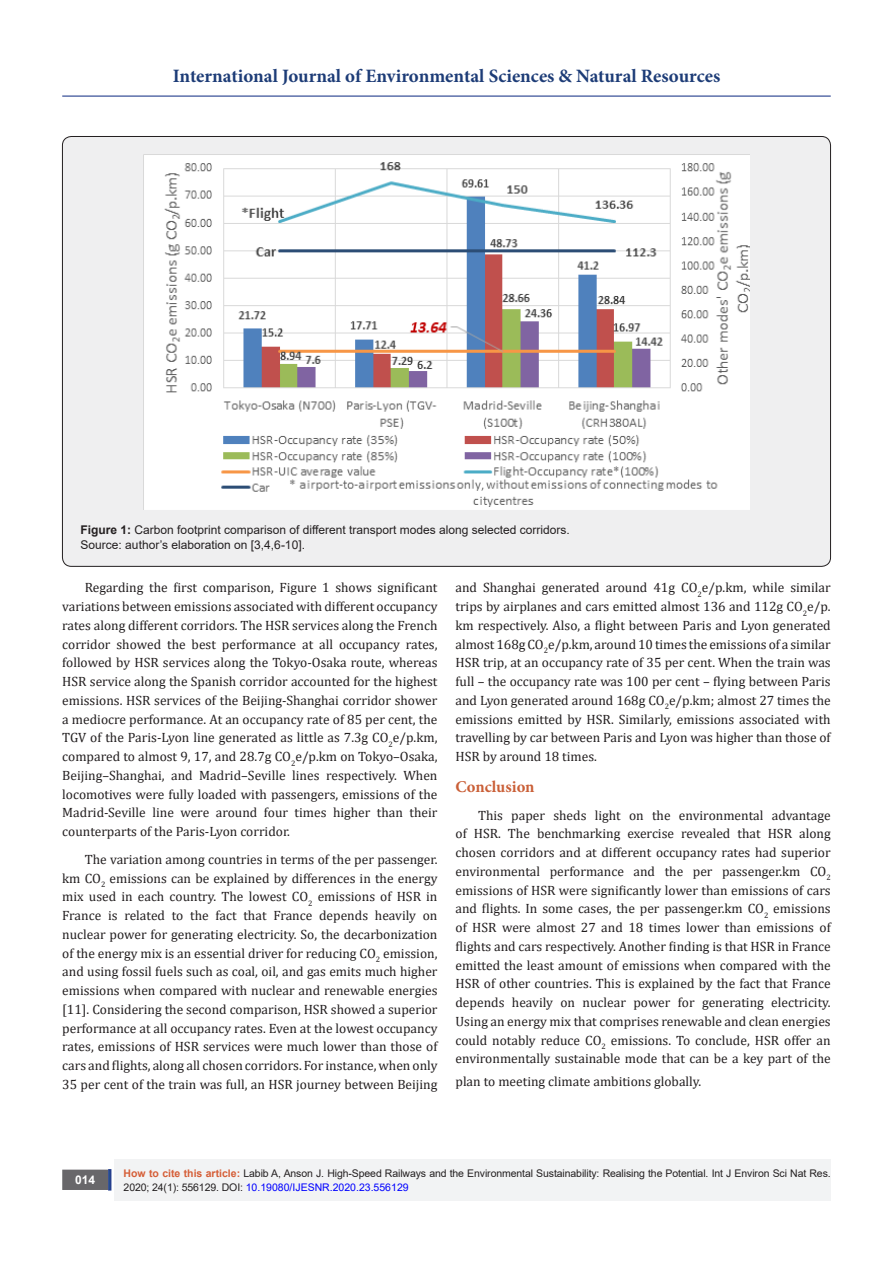
<style>
.page{position:relative;width:893px;height:1263px;background:#fff}
.page>*{position:absolute;margin:0;border:0;box-sizing:border-box;transform-origin:0 0}
.t1{font:700 18.9px "Minion Pro";color:#1d3c77}
.t2{font:700 16.5px "Minion Pro";color:#ca5f37}
.t3{font:13.5px/18.8px "Cambria";color:#231f20;text-align:justify}
.t4{font:12px/14.4px "Arial";color:#231f20}
.t5{font:700 12px "Arial";color:#fff}
.t6{font:10.5px/13.5px "Arial";letter-spacing:-.01em;color:#231f20}
.s1{font-weight:700}
.s2{font-weight:700;color:#d55e37}
.s3{color:#00f}
</style>
<div class="page">
<div style="left:115px;top:1160px;width:716px;height:41px;background:#f2f3f4"></div>
<div style="left:63px;top:1170px;width:44px;height:19px;background:#68676a"></div>
<div style="left:62px;top:1169px;width:46px;height:21px;border:2px solid #68676a"></div>
<div style="left:108px;top:1169px;width:3px;height:21px;background:#1c6d90;border:2px solid #253f8e"></div>
<hr style="left:62px;top:96px;width:769px;height:1px;background:#253f8e">
<div style="left:62px;top:136px;width:768px;height:430px;background:#efeff0;border-radius:9px"></div>
<img style="left:144px;top:155px;width:606px;height:354px">
<h1 class="t1" style="left:173px;top:63px;width:549px">International Journal of Environmental Sciences &amp; Natural Resources</h1>
<p class="t4" style="left:81px;top:523px;width:491px"><span class="s1">Figure 1:</span> Carbon footprint comparison of different transport modes along selected corridors.<br>Source: author’s elaboration on [3,4,6-10].</p>
<p class="t3" style="left:62px;top:578px;width:377px;text-indent:22px">Regarding the first comparison, Figure 1 shows significant variations between emissions associated with different occupancy rates along different corridors. The HSR services along the French corridor showed the best performance at all occupancy rates, followed by HSR services along the Tokyo-Osaka route, whereas HSR service along the Spanish corridor accounted for the highest emissions. HSR services of the Beijing-Shanghai corridor shower a mediocre performance. At an occupancy rate of 85 per cent, the TGV of the Paris-Lyon line generated as little as 7.3g CO<sub>2</sub>e/p.km, compared to almost 9, 17, and 28.7g CO<sub>2</sub>e/p.km on Tokyo–Osaka, Beijing–Shanghai, and Madrid–Seville lines respectively. When locomotives were fully loaded with passengers, emissions of the Madrid-Seville line were around four times higher than their counterparts of the Paris-Lyon corridor.</p>
<p class="t3" style="left:62px;top:850px;width:377px;text-indent:22px">The variation among countries in terms of the per passenger. km CO<sub>2</sub> emissions can be explained by differences in the energy mix used in each country. The lowest CO<sub>2</sub> emissions of HSR in France is related to the fact that France depends heavily on nuclear power for generating electricity. So, the decarbonization of the energy mix is an essential driver for reducing CO<sub>2</sub> emission, and using fossil fuels such as coal, oil, and gas emits much higher emissions when compared with nuclear and renewable energies [11]. Considering the second comparison, HSR showed a superior performance at all occupancy rates. Even at the lowest occupancy rates, emissions of HSR services were much lower than those of cars and flights, along all chosen corridors. For instance, when only 35 per cent of the train was full, an HSR journey between Beijing</p>
<p class="t3" style="left:455px;top:578px;width:377px">and Shanghai generated around 41g CO<sub>2</sub>e/p.km, while similar trips by airplanes and cars emitted almost 136 and 112g CO<sub>2</sub>e/p. km respectively. Also, a flight between Paris and Lyon generated almost 168g CO<sub>2</sub>e/p.km, around 10 times the emissions of a similar HSR trip, at an occupancy rate of 35 per cent. When the train was full – the occupancy rate was 100 per cent – flying between Paris and Lyon generated around 168g CO<sub>2</sub>e/p.km; almost 27 times the emissions emitted by HSR. Similarly, emissions associated with travelling by car between Paris and Lyon was higher than those of HSR by around 18 times.</p>
<p class="t2" style="left:455px;top:775px;width:81px">Conclusion</p>
<p class="t3" style="left:455px;top:806px;width:377px;text-indent:22px">This paper sheds light on the environmental advantage of HSR. The benchmarking exercise revealed that HSR along chosen corridors and at different occupancy rates had superior environmental performance and the per passenger.km CO<sub>2 </sub>emissions of HSR were significantly lower than emissions of cars and flights. In some cases, the per passenger.km CO<sub>2</sub> emissions of HSR were almost 27 and 18 times lower than emissions of flights and cars respectively. Another finding is that HSR in France emitted the least amount of emissions when compared with the HSR of other countries. This is explained by the fact that France depends heavily on nuclear power for generating electricity.<br>Using an energy mix that comprises renewable and clean energies could notably reduce CO<sub>2</sub> emissions. To conclude, HSR offer an environmentally sustainable mode that can be a key part of the</p>
<p class="t3" style="left:455px;top:1072px;width:247px">plan to meeting climate ambitions globally.</p>
<p class="t5" style="left:75px;top:1171px;width:22px">014</p>
<p class="t6" style="left:124px;top:1167px;width:709px"><span class="s2">How to cite this article:</span> Labib A, Anson J. High-Speed Railways and the Environmental Sustainability: Realising the Potential. Int J Environ Sci Nat Res.<br>2020; 24(1): 556129. DOI: <span class="s3">10.19080/IJESNR.2020.23.556129</span></p>
</div>
